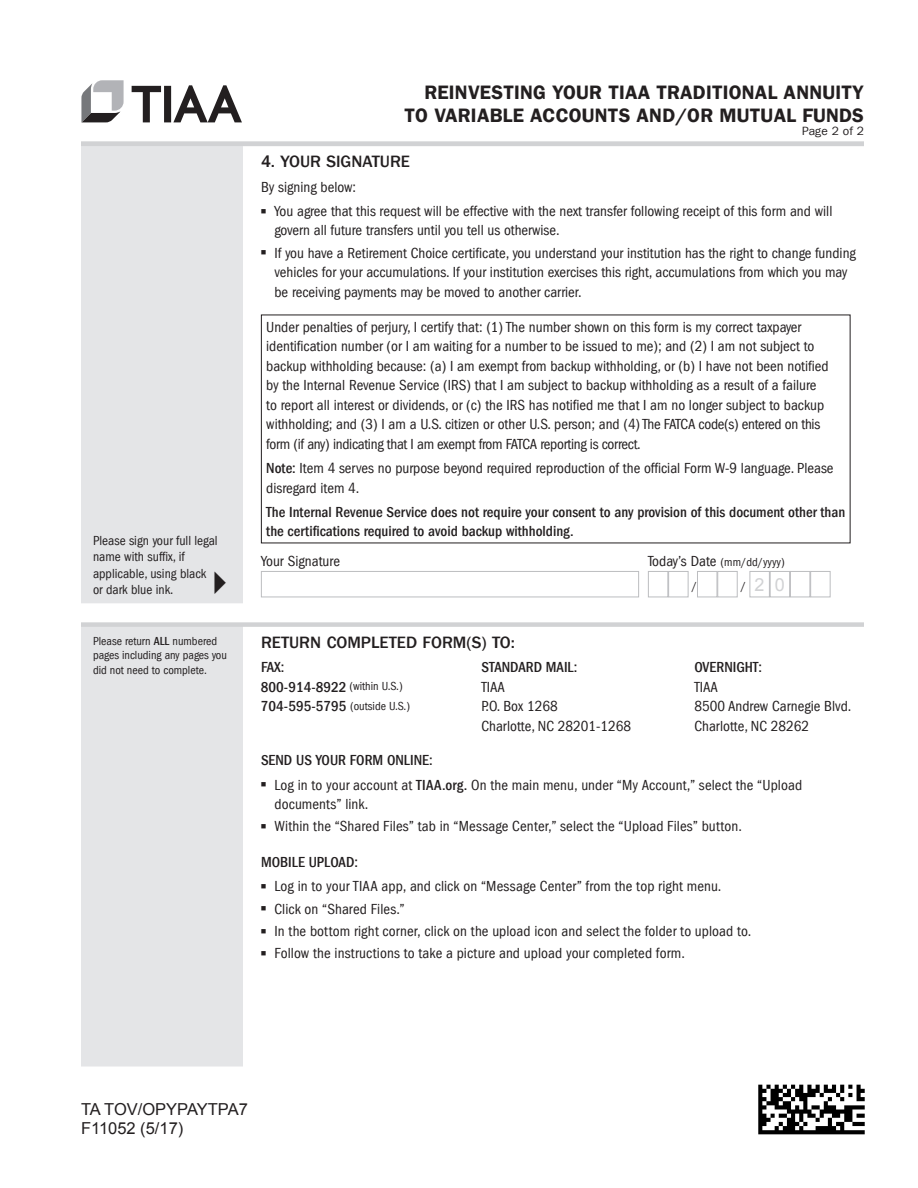
<style>
.page{position:relative;width:918px;height:1188px;background:#fff}
.page>*{position:absolute;margin:0;border:0;box-sizing:border-box;transform-origin:0 0}
.t1{font:19.5px/22.5px "Franklin Gothic LT Com Dm";letter-spacing:.01em;color:#231f20;text-align:right}
.t2{font:18px "Arial";color:#d1d2d4}
.t3{font:500 16.5px "Franklin Gothic LT Com";color:#231f20}
.t4{font:16.5px/19.5px "Arial";color:#231f20}
.t5{font:condensed 15px/19.5px "Franklin Gothic LT Com";color:#231f20}
.t6{font:500 condensed 15px/19.5px "Franklin Gothic LT Com";color:#231f20}
.t7{font:condensed 13.5px/16.5px "Franklin Gothic LT Com";color:#231f20}
.t8{font:condensed 12px/14.4px "Franklin Gothic LT Com";color:#231f20}
.t9{font:12px "Franklin Gothic LT Com";letter-spacing:.01em;color:#231f20}
.s1{font-weight:500}
.s2{font-size:15px}
.s3{font-family:"Franklin Gothic LT Com";font-stretch:condensed;font-size:12px;color:#231f20}
.s4{font-weight:400;font-size:12px}
.s5{font-weight:500;font-size:15px}
</style>
<div class="page">
<svg style="left:132px;top:85px;width:110px;height:37px"></svg>
<svg style="left:81px;top:80px;width:43px;height:43px"></svg>
<div style="left:81px;top:146px;width:162px;height:920px;background:#e4e5e7"></div>
<hr style="left:81px;top:142px;width:162px;height:4px;background:#d1d2d4">
<hr style="left:243px;top:142px;width:621px;height:4px;background:#d1d2d4">
<div style="left:81px;top:622px;width:162px;height:5px;background:#d1d2d4"></div>
<div style="left:243px;top:622px;width:621px;height:5px;background:#d1d2d4"></div>
<div style="left:261px;top:571px;width:378px;height:26px;border:1px solid #bcbdc0"></div>
<div style="left:648px;top:571px;width:20px;height:26px;border:1px solid #bcbdc0"></div>
<div style="left:668px;top:571px;width:20px;height:26px;border:1px solid #bcbdc0"></div>
<div style="left:697px;top:571px;width:20px;height:26px;border:1px solid #bcbdc0"></div>
<div style="left:717px;top:571px;width:21px;height:26px;border:1px solid #bcbdc0"></div>
<div style="left:750px;top:571px;width:20px;height:26px;border:1px solid #bcbdc0"></div>
<div style="left:770px;top:571px;width:20px;height:26px;border:1px solid #bcbdc0"></div>
<div style="left:790px;top:571px;width:20px;height:26px;border:1px solid #bcbdc0"></div>
<div style="left:810px;top:571px;width:21px;height:26px;border:1px solid #bcbdc0"></div>
<img style="left:758px;top:1084px;width:107px;height:51px">
<svg style="left:214px;top:572px;width:12px;height:22px"></svg>
<h1 class="t1" style="left:405px;top:81px;width:461px">REINVESTING YOUR TIAA TRADITIONAL ANNUITY<br>TO VARIABLE ACCOUNTS AND/OR MUTUAL FUNDS</h1>
<p class="t9" style="left:802px;top:124px;width:63px">Page 2 of 2</p>
<p class="t7" style="left:93px;top:532px;width:126px">Please sign your full legal name with suffix, if applicable, using black or dark blue ink.</p>
<p class="t3" style="left:261px;top:152px;width:151px">4. YOUR SIGNATURE</p>
<p class="t5" style="left:274px;top:175px;width:559px;line-height:24.3px;text-indent:-14px">By signing below:<br>You agree that this request will be effective with the next transfer following receipt of this form and will</p>
<p class="t5" style="left:274px;top:219px;width:583px;line-height:22.2px">govern all future transfers until you tell us otherwise.<br>If you have a Retirement Choice certificate, you understand your institution has the right to change funding</p>
<p class="t5" style="left:274px;top:263px;width:574px">vehicles for your accumulations. If your institution exercises this right, accumulations from which you may be receiving payments may be moved to another carrier.</p>
<p class="t5" style="left:266px;top:317px;width:564px">Under penalties of perjury, I certify that: (1) The number shown on this form is my correct taxpayer identification number (or I am waiting for a number to be issued to me); and (2) I am not subject to backup withholding because: (a) I am exempt from backup withholding, or (b) I have not been notified by the Internal Revenue Service (IRS) that I am subject to backup withholding as a result of a failure to report all interest or dividends, or (c) the IRS has notified me that I am no longer subject to backup withholding; and (3) I am a U.S. citizen or other U.S. person; and (4) The FATCA code(s) entered on this form (if any) indicating that I am exempt from FATCA reporting is correct.</p>
<p class="t5" style="left:266px;top:459px;width:569px"><span class="s1">Note:</span> Item 4 serves no purpose beyond required reproduction of the official Form W-9 language. Please disregard item 4.</p>
<p class="t6" style="left:266px;top:502px;width:581px">The Internal Revenue Service does not require your consent to any provision of this document other than the certifications required to avoid backup withholding.</p>
<p class="t5" style="left:261px;top:551px;width:80px">Your Signature</p>
<p class="t8" style="left:692px;top:550px;width:95px;line-height:24px;text-indent:-44px"><span class="s2">Today’s Date</span> (mm/dd/yyyy) /</p>
<p class="t2" style="left:741px;top:573px;width:45px"><span class="s3">/</span> 2 0</p>
<p class="t8" style="left:93px;top:634px;width:135px">Please return <span class="s1">ALL</span> numbered pages including any pages you did not need to complete.</p>
<p class="t3" style="left:261px;top:633px;width:255px">RETURN COMPLETED FORM(S) TO:</p>
<p class="t6" style="left:261px;top:658px;width:25px">FAX:</p>
<p class="t6" style="left:482px;top:658px;width:97px">STANDARD MAIL:</p>
<p class="t6" style="left:694px;top:658px;width:69px">OVERNIGHT:</p>
<p class="t6" style="left:261px;top:677px;width:143px">800-914-8922 <span class="s4">(within U.S.)</span></p>
<p class="t5" style="left:482px;top:677px;width:25px">TIAA</p>
<p class="t5" style="left:695px;top:677px;width:25px">TIAA</p>
<p class="t8" style="left:261px;top:699px;width:151px"><span class="s5">704-595-5795</span> (outside U.S.)</p>
<p class="t5" style="left:482px;top:697px;width:78px">P.O. Box 1268</p>
<p class="t5" style="left:694px;top:697px;width:159px">8500 Andrew Carnegie Blvd.</p>
<p class="t5" style="left:482px;top:716px;width:151px">Charlotte, NC 28201-1268</p>
<p class="t5" style="left:694px;top:716px;width:116px">Charlotte, NC 28262</p>
<p class="t5" style="left:274px;top:748px;width:529px;line-height:24.3px;text-indent:-14px"><span class="s1">SEND US YOUR FORM ONLINE:<br></span>Log in to your account at <span class="s1">TIAA.org.</span> On the main menu, under “My Account,” select the “Upload</p>
<p class="t5" style="left:274px;top:793px;width:469px;line-height:22.2px">documents” link.<br>Within the “Shared Files” tab in “Message Center,” select the “Upload Files” button.</p>
<p class="t6" style="left:261px;top:852px;width:99px">MOBILE UPLOAD:</p>
<p class="t5" style="left:274px;top:875px;width:479px;line-height:22.2px">Log in to your TIAA app, and click on “Message Center” from the top right menu.<br>Click on “Shared Files.”<br>In the bottom right corner, click on the upload icon and select the folder to upload to.<br>Follow the instructions to take a picture and upload your completed form.</p>
<p class="t4" style="left:81px;top:1100px;width:168px">TA TOV/OPYPAYTPA7<br>F11052 (5/17)</p>
</div>
